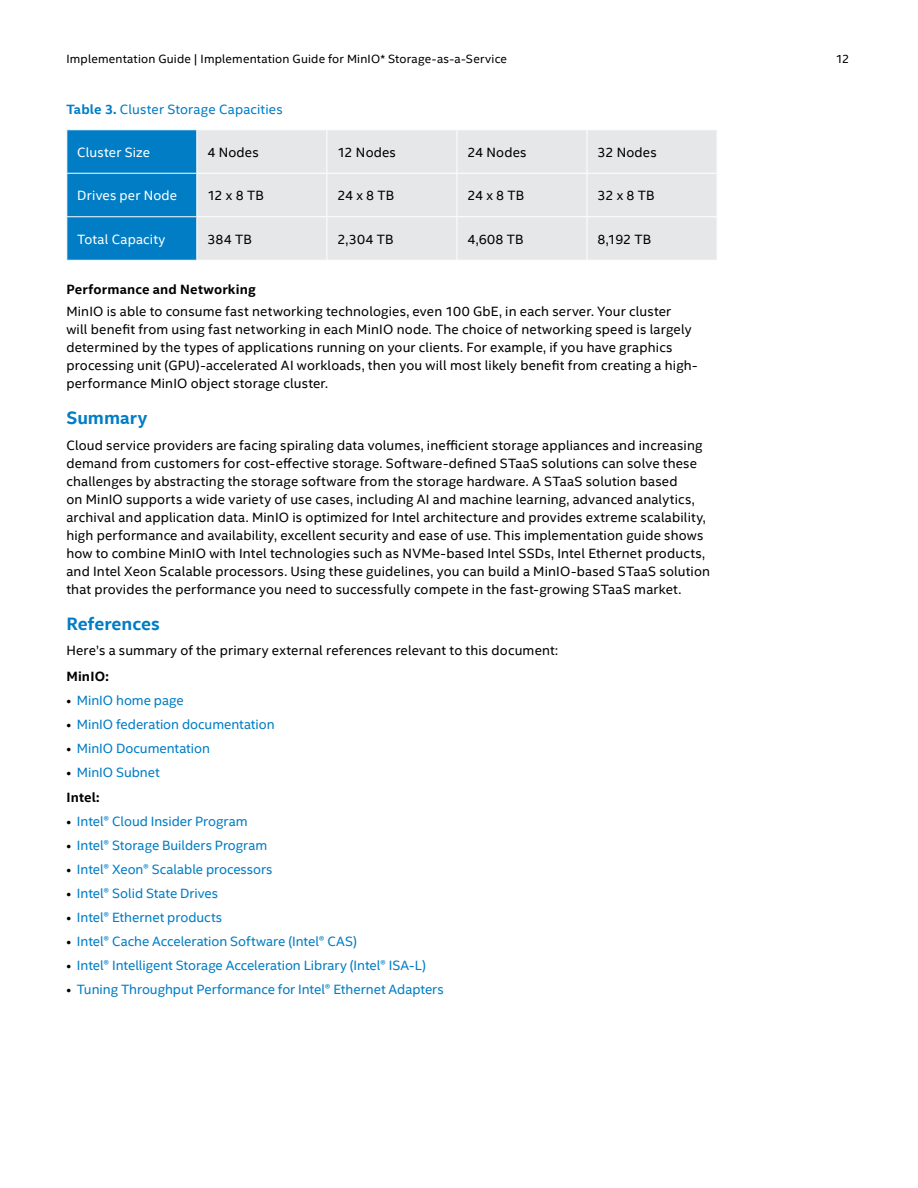
<style>
.page{position:relative;width:918px;height:1188px;background:#fff}
.page>*{position:absolute;margin:0;border:0;box-sizing:border-box;transform-origin:0 0}
.t1{font:700 18px "Intel Clear";color:#007dc5}
.t2{font:13.5px/18px "Intel Clear";letter-spacing:.01em;color:#000}
.t3{font:13.5px/25.5px "Intel Clear";letter-spacing:-.005em;color:#007dc5}
.t4{font:13.5px "Intel Clear";letter-spacing:.015em;color:#fff}
.t5{font:700 13.5px "Intel Clear";letter-spacing:.015em;color:#000}
.t6{font:12px "Intel Clear";letter-spacing:.015em;color:#000}
.s1{font-weight:700}
.s2{color:#000}
.s3{font-weight:700;color:#000}
</style>
<div class="page">
<div style="left:67px;top:130px;width:129px;height:130px;background:#007dc5"></div>
<div style="left:197px;top:130px;width:520px;height:130px;background:#e6e7e8"></div>
<hr style="left:327px;top:130px;width:1px;height:43px;background:#fff">
<hr style="left:457px;top:130px;width:1px;height:43px;background:#fff">
<hr style="left:587px;top:130px;width:1px;height:43px;background:#fff">
<hr style="left:66px;top:173px;width:131px;height:1px;background:#fff">
<hr style="left:197px;top:173px;width:130px;height:1px;background:#fff">
<hr style="left:327px;top:173px;width:130px;height:1px;background:#fff">
<hr style="left:327px;top:174px;width:1px;height:42px;background:#fff">
<hr style="left:457px;top:173px;width:130px;height:1px;background:#fff">
<hr style="left:457px;top:174px;width:1px;height:42px;background:#fff">
<hr style="left:587px;top:173px;width:130px;height:1px;background:#fff">
<hr style="left:587px;top:174px;width:1px;height:42px;background:#fff">
<hr style="left:66px;top:216px;width:131px;height:1px;background:#fff">
<hr style="left:197px;top:216px;width:130px;height:1px;background:#fff">
<hr style="left:327px;top:216px;width:130px;height:1px;background:#fff">
<hr style="left:327px;top:217px;width:1px;height:43px;background:#fff">
<hr style="left:457px;top:216px;width:130px;height:1px;background:#fff">
<hr style="left:457px;top:217px;width:1px;height:43px;background:#fff">
<hr style="left:587px;top:216px;width:130px;height:1px;background:#fff">
<hr style="left:587px;top:217px;width:1px;height:43px;background:#fff">
<p class="t6" style="left:66px;top:51px;width:442px">Implementation Guide | Implementation Guide for MinIO* Storage-as-a-Service</p>
<p class="t6" style="left:836px;top:51px;width:15px">12</p>
<p class="t3" style="left:66px;top:96px;width:218px"><span class="s1">Table 3.</span> Cluster Storage Capacities</p>
<p class="t4" style="left:77px;top:143px;width:74px">Cluster Size</p>
<p class="t2" style="left:207px;top:143px;width:53px">4 Nodes</p>
<p class="t2" style="left:337px;top:143px;width:60px">12 Nodes</p>
<p class="t2" style="left:467px;top:143px;width:60px">24 Nodes</p>
<p class="t2" style="left:598px;top:143px;width:61px">32 Nodes</p>
<p class="t4" style="left:77px;top:186px;width:101px">Drives per Node</p>
<p class="t2" style="left:207px;top:186px;width:58px">12 x 8 TB</p>
<p class="t2" style="left:337px;top:186px;width:58px">24 x 8 TB</p>
<p class="t2" style="left:467px;top:186px;width:58px">24 x 8 TB</p>
<p class="t2" style="left:598px;top:186px;width:59px">32 x 8 TB</p>
<p class="t4" style="left:77px;top:230px;width:90px">Total Capacity</p>
<p class="t2" style="left:207px;top:230px;width:46px">384 TB</p>
<p class="t2" style="left:337px;top:230px;width:58px">2,304 TB</p>
<p class="t2" style="left:467px;top:230px;width:58px">4,608 TB</p>
<p class="t2" style="left:598px;top:230px;width:55px">8,192 TB</p>
<p class="t5" style="left:66px;top:280px;width:191px">Performance and Networking</p>
<p class="t2" style="left:66px;top:302px;width:633px">MinIO is able to consume fast networking technologies, even 100 GbE, in each server. Your cluster<br>will benefit from using fast networking in each MinIO node. The choice of networking speed is largely determined by the types of applications running on your clients. For example, if you have graphics processing unit (GPU)-accelerated AI workloads, then you will most likely benefit from creating a high&shy;performance MinIO object storage cluster.</p>
<h1 class="t1" style="left:66px;top:406px;width:82px">Summary</h1>
<p class="t2" style="left:66px;top:436px;width:645px">Cloud service providers are facing spiraling data volumes, inefficient storage appliances and increasing demand from customers for cost-effective storage. Software-defined STaaS solutions can solve these challenges by abstracting the storage software from the storage hardware. A STaaS solution based<br>on MinIO supports a wide variety of use cases, including AI and machine learning, advanced analytics, archival and application data. MinIO is optimized for Intel architecture and provides extreme scalability, high performance and availability, excellent security and ease of use. This implementation guide shows how to combine MinIO with Intel technologies such as NVMe-based Intel SSDs, Intel Ethernet products, and Intel Xeon Scalable processors. Using these guidelines, you can build a MinIO-based STaaS solution that provides the performance you need to successfully compete in the fast-growing STaaS market.</p>
<h1 class="t1" style="left:66px;top:611px;width:95px">References</h1>
<p class="t2" style="left:66px;top:641px;width:493px">Here’s a summary of the primary external references relevant to this document:</p>
<p class="t5" style="left:66px;top:667px;width:44px">MinIO:</p>
<p class="t3" style="left:66px;top:687px;width:119px"><span class="s2">•</span> MinIO home page</p>
<p class="t3" style="left:66px;top:711px;width:210px"><span class="s2">•</span> MinIO federation documentation</p>
<p class="t3" style="left:66px;top:735px;width:145px"><span class="s2">•</span> MinIO Documentation</p>
<p class="t3" style="left:66px;top:759px;width:95px"><span class="s2">•</span> MinIO Subnet<br><span class="s3">Intel:</span></p>
<p class="t3" style="left:66px;top:809px;width:183px"><span class="s2">•</span> Intel® Cloud Insider Program</p>
<p class="t3" style="left:66px;top:833px;width:202px"><span class="s2">•</span> Intel® Storage Builders Program</p>
<p class="t3" style="left:66px;top:857px;width:208px"><span class="s2">•</span> Intel® Xeon® Scalable processors</p>
<p class="t3" style="left:66px;top:881px;width:153px"><span class="s2">•</span> Intel® Solid State Drives</p>
<p class="t3" style="left:66px;top:905px;width:157px"><span class="s2">•</span> Intel® Ethernet products</p>
<p class="t3" style="left:66px;top:929px;width:292px"><span class="s2">•</span> Intel® Cache Acceleration Software (Intel® CAS)</p>
<p class="t3" style="left:66px;top:953px;width:361px"><span class="s2">•</span> Intel® Intelligent Storage Acceleration Library (Intel® ISA-L)</p>
<p class="t3" style="left:66px;top:977px;width:379px"><span class="s2">•</span> Tuning Throughput Performance for Intel® Ethernet Adapters</p>
</div>
